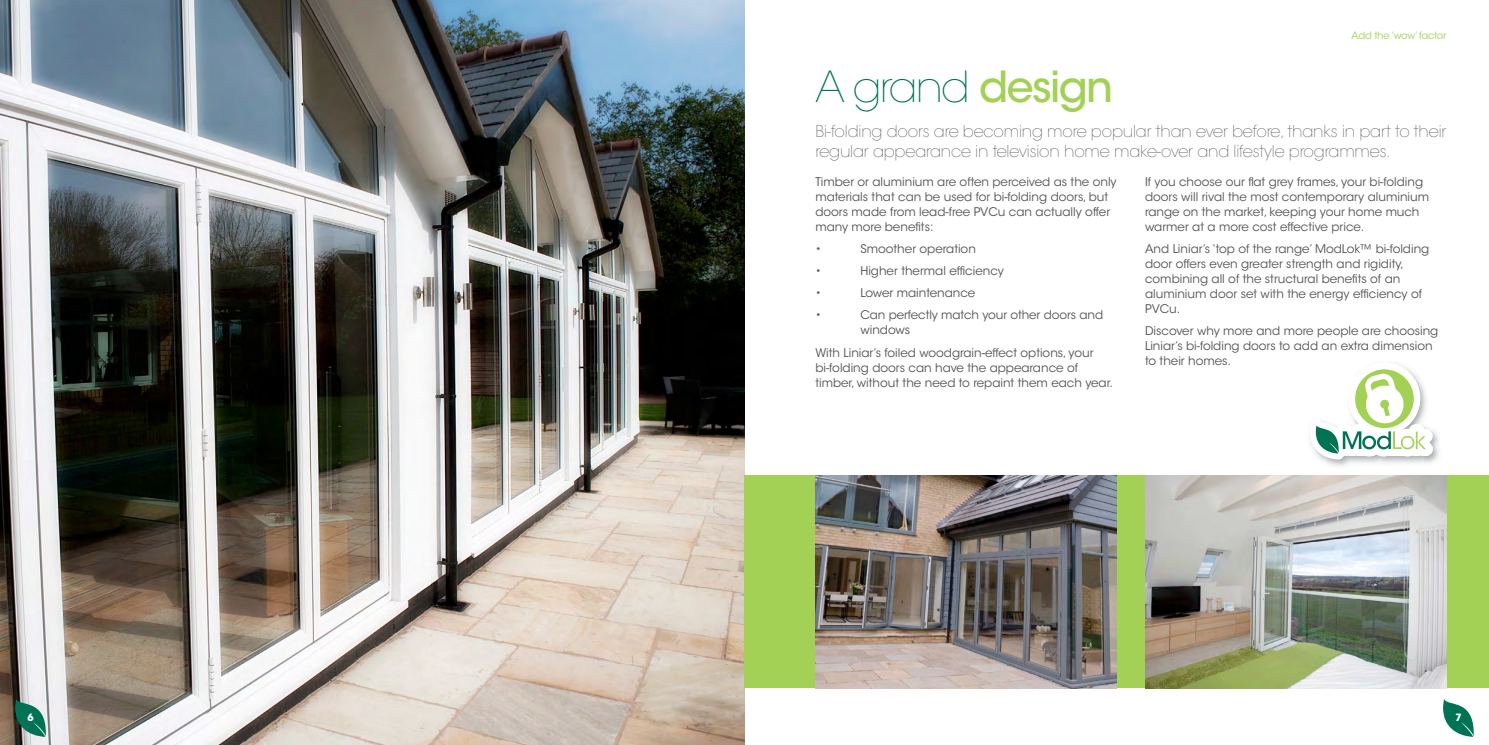
<style>
.page{position:relative;width:1489px;height:745px;background:#fff}
.page>*{position:absolute;margin:0;border:0;box-sizing:border-box;transform-origin:0 0}
.t1{font:200 42.5px "ITC Avant Garde Std";letter-spacing:-.04em;color:#007353}
.t2{font:200 16.25px/20px "ITC Avant Garde Std";letter-spacing:-.01em;color:#525254}
.t3{font:11.88px/15px "ITC Avant Garde Std";color:#525254}
.t4{font:10px "ITC Avant Garde Std";letter-spacing:-.02em;color:#a2d156}
.t5{font:700 10px "ITC Avant Garde Std";color:#fff}
.s1{font-weight:500;color:#a2d156}
</style>
<div class="page">
<img style="left:0;top:0;width:744px;height:744px">
<svg style="left:15px;top:698px;width:31px;height:38px"></svg>
<svg style="left:1443px;top:699px;width:30px;height:37px"></svg>
<div style="left:744px;top:475px;width:744px;height:212px;background:#a2d156"></div>
<img style="left:815px;top:475px;width:301px;height:212px">
<img style="left:1145px;top:475px;width:301px;height:212px">
<img style="left:1423px;top:431px;width:16px;height:32px">
<img style="left:1325px;top:459px;width:98px;height:7px">
<svg style="left:1310px;top:364px;width:123px;height:95px"></svg>
<p class="t5" style="left:27px;top:710px;width:8px">6</p>
<p class="t4" style="left:1351px;top:30px;width:96px">Add the ‘wow’ factor</p>
<h1 class="t1" style="left:815px;top:62px;width:299px">A grand <span class="s1">design</span></h1>
<h2 class="t2" style="left:815px;top:121px;width:632px">Bi-folding doors are becoming more popular than ever before, thanks in part to their regular appearance in television home make-over and lifestyle programmes.</h2>
<p class="t3" style="left:815px;top:174px;width:303px">Timber or aluminium are often perceived as the only materials that can be used for bi-folding doors, but doors made from lead-free PVCu can actually offer many more benefits:</p>
<p class="t3" style="left:815px;top:241px;width:7px">•</p>
<p class="t3" style="left:860px;top:241px;width:117px">Smoother operation</p>
<p class="t3" style="left:815px;top:263px;width:7px">•</p>
<p class="t3" style="left:860px;top:263px;width:145px">Higher thermal efficiency</p>
<p class="t3" style="left:815px;top:285px;width:7px">•</p>
<p class="t3" style="left:860px;top:285px;width:116px">Lower maintenance</p>
<p class="t3" style="left:815px;top:307px;width:7px">•</p>
<p class="t3" style="left:860px;top:307px;width:244px">Can perfectly match your other doors and windows</p>
<p class="t3" style="left:815px;top:345px;width:299px">With Liniar’s foiled woodgrain-effect options, your bi-folding doors can have the appearance of timber, without the need to repaint them each year.</p>
<p class="t3" style="left:1144px;top:174px;width:285px">If you choose our flat grey frames, your bi-folding doors will rival the most contemporary aluminium range on the market, keeping your home much warmer at a more cost effective price.</p>
<p class="t3" style="left:1144px;top:241px;width:286px">And Liniar’s ‘top of the range’ ModLok™ bi-folding door offers even greater strength and rigidity, combining all of the structural benefits of an aluminium door set with the energy efficiency of PVCu.</p>
<p class="t3" style="left:1144px;top:323px;width:295px">Discover why more and more people are choosing<br>Liniar’s bi-folding doors to add an extra dimension to their homes.</p>
<p class="t5" style="left:1455px;top:710px;width:8px">7</p>
</div>
